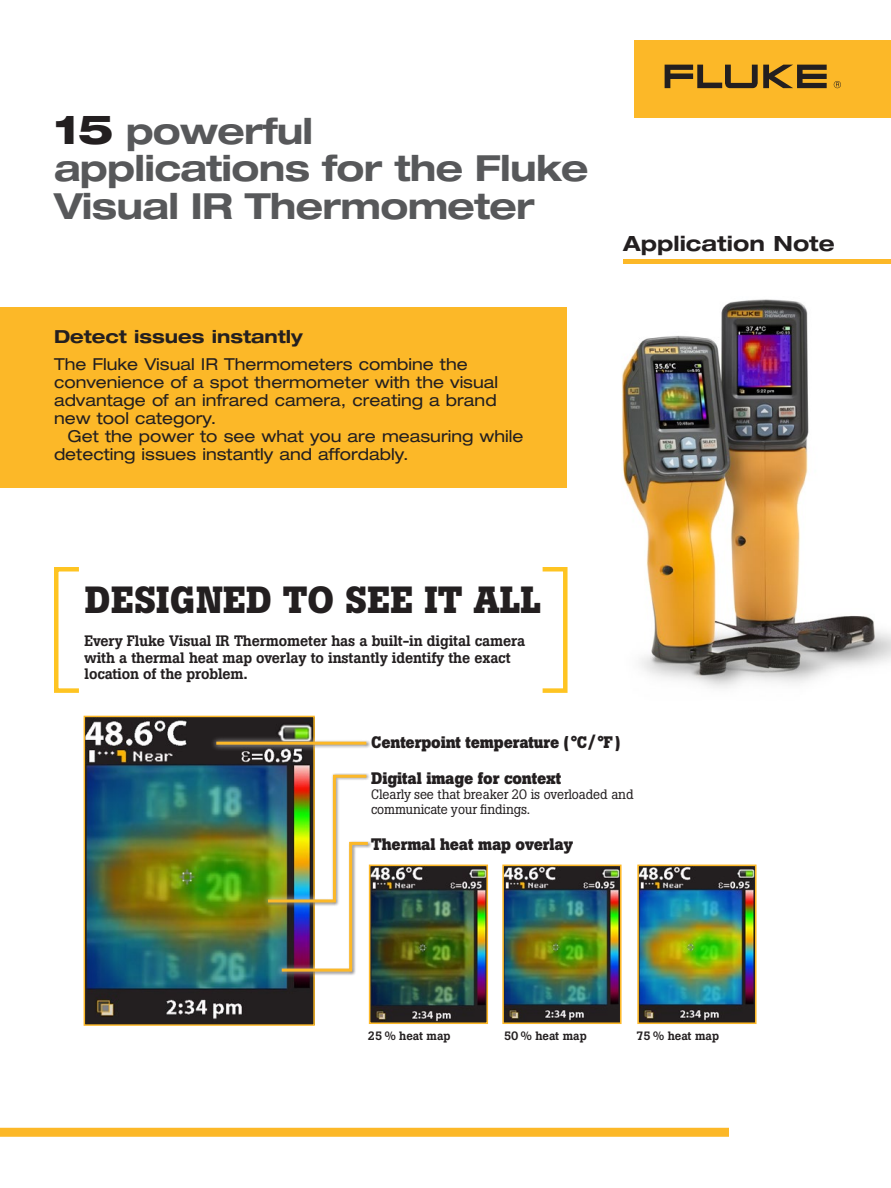
<style>
.page{position:relative;width:891px;height:1188px;background:#fff}
.page>*{position:absolute;margin:0;border:0;box-sizing:border-box;transform-origin:0 0}
.t1{font:700 37.5px "Boton Pro";letter-spacing:.01em;color:#231f20}
.t2{font:700 expanded 36px/37.5px "Helvetica Neue LT Std";letter-spacing:-.02em;color:#57585a}
.t3{font:700 expanded 21px "Helvetica Neue LT Std";color:#231f20}
.t4{font:700 expanded 18px "Helvetica Neue LT Std";color:#231f20}
.t5{font:expanded 16.5px/18px "Helvetica Neue LT Std";color:#231f20}
.t6{font:700 16.5px/36px "Boton Pro";letter-spacing:-.01em;color:#231f20}
.t7{font:500 15px/16.5px "Boton Pro";letter-spacing:-.01em;color:#231f20}
.t8{font:13.5px/15px "Boton Pro";letter-spacing:-.01em;color:#231f20}
.t9{font:500 12px "Boton Pro";color:#231f20}
.s1{font-weight:800;font-size:40.5px;color:#231f20}
</style>
<div class="page">
<div style="left:0;top:307px;width:567px;height:181px;background:#fcb828"></div>
<div style="left:0;top:1128px;width:729px;height:9px;background:#fcb828"></div>
<div style="left:634px;top:40px;width:257px;height:78px;background:#fcb828"></div>
<svg style="left:665px;top:65px;width:162px;height:23px"></svg>
<svg style="left:834px;top:81px;width:7px;height:7px"></svg>
<div style="left:54px;top:567px;width:27px;height:126px;border:4px solid #fec422"></div>
<div style="left:540px;top:567px;width:28px;height:126px;border:4px solid #fec422"></div>
<img style="left:87px;top:719px;width:225px;height:304px">
<div style="left:84px;top:716px;width:231px;height:310px;border:2px solid #fcb828"></div>
<div style="left:261px;top:768px;width:112px;height:141px;background:#fff;opacity:.5"></div>
<div style="left:275px;top:835px;width:99px;height:143px;background:#fff;opacity:.5"></div>
<img style="left:265px;top:773px;width:106px;height:200px">
<img style="left:372px;top:868px;width:113px;height:153px">
<div style="left:369px;top:865px;width:119px;height:159px;border:2px solid #fcb828"></div>
<img style="left:505px;top:868px;width:114px;height:153px">
<div style="left:502px;top:865px;width:120px;height:159px;border:2px solid #fcb828"></div>
<img style="left:640px;top:868px;width:114px;height:153px">
<div style="left:637px;top:865px;width:120px;height:159px;border:2px solid #fcb828"></div>
<div style="left:210px;top:735px;width:163px;height:16px;background:#fff;opacity:.5"></div>
<hr style="left:216px;top:742px;width:150px;height:3px;background:#fcb828">
<img style="left:621px;top:299px;width:270px;height:389px">
<hr style="left:624px;top:260px;width:267px;height:4px;background:#fcb828">
<h2 class="t2" style="left:54px;top:111px;width:536px"><span class="s1">15</span> powerful<br>applications for the Fluke<br>Visual IR Thermometer</h2>
<p class="t4" style="left:54px;top:325px;width:250px">Detect issues instantly</p>
<p class="t5" style="left:54px;top:355px;width:446px">The Fluke Visual IR Thermometers combine the convenience of a spot thermometer with the visual advantage of an infrared camera, creating a brand new tool category.</p>
<p class="t5" style="left:54px;top:427px;width:471px;text-indent:13px">Get the power to see what you are measuring while detecting issues instantly and affordably.</p>
<p class="t3" style="left:623px;top:230px;width:213px">Application Note</p>
<h1 class="t1" style="left:85px;top:576px;width:458px">DESIGNED TO SEE IT ALL</h1>
<p class="t7" style="left:85px;top:633px;width:442px">Every Fluke Visual IR Thermometer has a built-in digital camera with a thermal heat map overlay to instantly identify the exact location of the problem.</p>
<p class="t6" style="left:371px;top:724px;width:251px">Centerpoint temperature (°C/°F )<br>Digital image for context</p>
<p class="t8" style="left:371px;top:787px;width:264px">Clearly see that breaker 20 is overloaded and communicate your findings.</p>
<p class="t6" style="left:371px;top:826px;width:203px">Thermal heat map overlay</p>
<p class="t9" style="left:368px;top:1028px;width:84px">25 % heat map</p>
<p class="t9" style="left:504px;top:1028px;width:84px">50 % heat map</p>
<p class="t9" style="left:636px;top:1028px;width:84px">75 % heat map</p>
</div>
